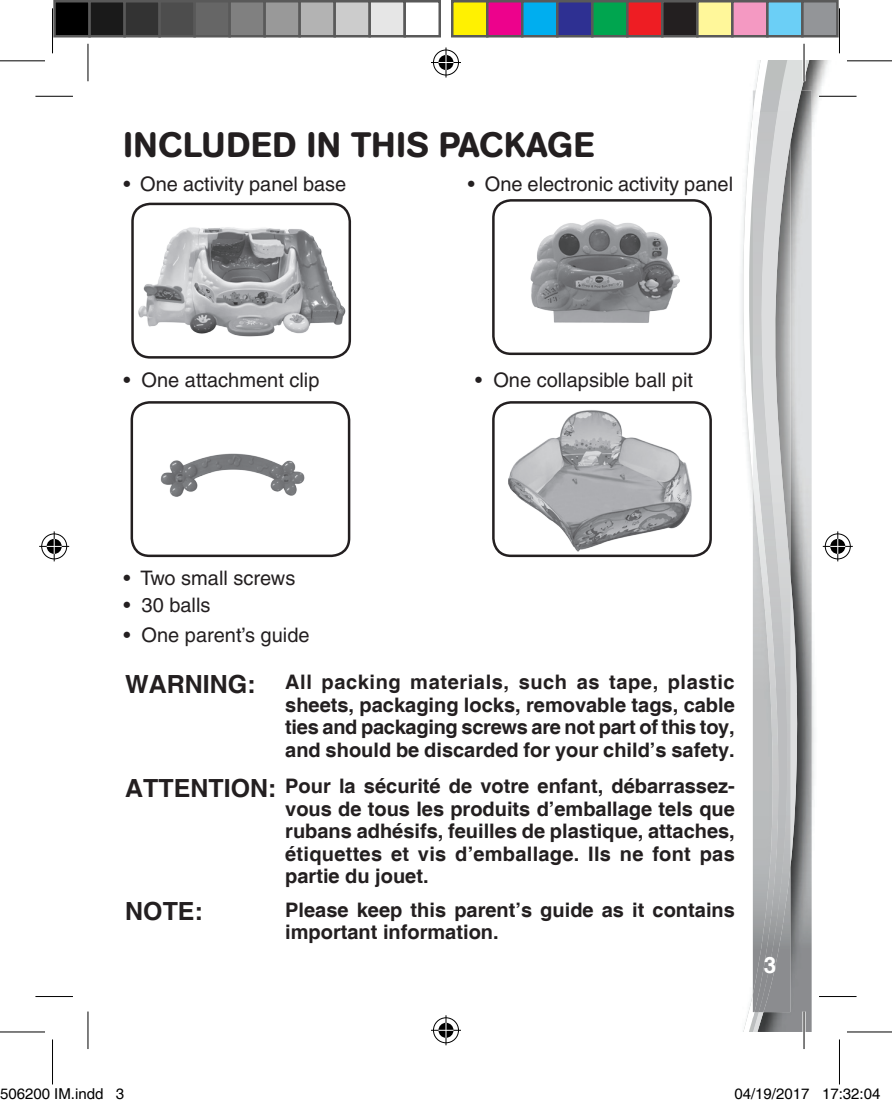
<style>
.page{position:relative;width:892px;height:1107px;background:#fff}
.page>*{position:absolute;margin:0;border:0;box-sizing:border-box;transform-origin:0 0}
.t1{font:500 35px "AG Book Rounded";letter-spacing:.02em;color:#231f20}
.t2{font:700 25px "Helvetica";color:#231f20}
.t3{font:700 22.5px "Helvetica";color:#fff}
.t4{font:700 20px/22.5px "Helvetica";color:#231f20;text-align:justify}
.t5{font:500 20px "Helvetica";color:#231f20}
.t6{font:15px "Helvetica";color:#000}
.s1{font-size:25px}
.s2{font-weight:500;font-size:27.5px}
</style>
<div class="page">
<svg style="left:797px;top:61px;width:23px;height:971px"></svg>
<img style="left:801px;top:90px;width:10px;height:942px">
<svg style="left:781px;top:90px;width:20px;height:942px;background:#a2a3a4"></svg>
<img style="left:788px;top:112px;width:2px;height:900px">
<img style="left:781px;top:112px;width:7px;height:900px">
<svg style="left:742px;top:61px;width:39px;height:971px"></svg>
<img style="left:753px;top:112px;width:27px;height:900px">
<div style="left:492px;top:401px;width:220px;height:156px;border:2px solid #231f20;border-radius:18px"></div>
<div style="left:492px;top:199px;width:220px;height:156px;border:2px solid #231f20;border-radius:18px"></div>
<div style="left:131px;top:401px;width:219px;height:156px;border:2px solid #231f20;border-radius:18px"></div>
<img style="left:134px;top:204px;width:218px;height:155px">
<img style="left:530px;top:219px;width:150px;height:104px">
<img style="left:138px;top:404px;width:167px;height:93px">
<img style="left:508px;top:410px;width:184px;height:142px">
<hr style="left:819px;top:95px;width:37px;height:3px;background:#fff">
<hr style="left:819px;top:995px;width:37px;height:3px;background:#fff">
<hr style="left:802px;top:44px;width:3px;height:37px;background:#fff">
<hr style="left:802px;top:1011px;width:3px;height:38px;background:#fff">
<hr style="left:35px;top:96px;width:38px;height:1px;background:#000">
<hr style="left:819px;top:96px;width:37px;height:1px;background:#000">
<hr style="left:35px;top:996px;width:38px;height:1px;background:#000">
<hr style="left:819px;top:996px;width:37px;height:1px;background:#000">
<hr style="left:88px;top:44px;width:1px;height:37px;background:#000">
<hr style="left:88px;top:1011px;width:1px;height:38px;background:#000">
<hr style="left:803px;top:44px;width:1px;height:37px;background:#000">
<hr style="left:803px;top:1011px;width:1px;height:38px;background:#000">
<hr style="left:0;top:60px;width:45px;height:1px;background:#000">
<hr style="left:847px;top:60px;width:45px;height:1px;background:#000">
<hr style="left:0;top:1031px;width:45px;height:1px;background:#000">
<hr style="left:847px;top:1031px;width:45px;height:1px;background:#000">
<hr style="left:52px;top:8px;width:1px;height:45px;background:#000">
<hr style="left:52px;top:1039px;width:1px;height:45px;background:#000">
<hr style="left:839px;top:8px;width:1px;height:45px;background:#000">
<hr style="left:839px;top:1039px;width:1px;height:45px;background:#000">
<div style="left:432px;top:48px;width:28px;height:29px;border:3px solid #fff;border-radius:50%"></div>
<hr style="left:431px;top:61px;width:30px;height:3px;background:#fff">
<hr style="left:444px;top:47px;width:3px;height:30px;background:#fff">
<div style="left:437px;top:53px;width:18px;height:19px;border:3px solid #fff;border-radius:50%"></div>
<div style="left:433px;top:50px;width:26px;height:25px;border:1px solid #000;border-radius:50%"></div>
<hr style="left:431px;top:62px;width:30px;height:1px;background:#000">
<hr style="left:445px;top:47px;width:1px;height:30px;background:#000">
<svg style="left:438px;top:55px;width:15px;height:15px"></svg>
<div style="left:432px;top:1016px;width:28px;height:28px;border:3px solid #fff;border-radius:50%"></div>
<svg style="left:431px;top:1028px;width:30px;height:4px"></svg>
<hr style="left:444px;top:1015px;width:3px;height:30px;background:#fff">
<div style="left:437px;top:1021px;width:18px;height:18px;border:3px solid #fff;border-radius:50%"></div>
<div style="left:433px;top:1017px;width:26px;height:26px;border:1px solid #000;border-radius:50%"></div>
<hr style="left:431px;top:1030px;width:30px;height:1px;background:#000">
<hr style="left:445px;top:1015px;width:1px;height:30px;background:#000">
<svg style="left:438px;top:1022px;width:15px;height:15px"></svg>
<div style="left:40px;top:532px;width:28px;height:28px;border:3px solid #fff;border-radius:50%"></div>
<hr style="left:39px;top:545px;width:30px;height:3px;background:#fff">
<hr style="left:53px;top:531px;width:3px;height:30px;background:#fff">
<div style="left:45px;top:537px;width:18px;height:18px;border:3px solid #fff;border-radius:50%"></div>
<div style="left:41px;top:533px;width:26px;height:26px;border:1px solid #000;border-radius:50%"></div>
<hr style="left:39px;top:546px;width:30px;height:1px;background:#000">
<hr style="left:54px;top:531px;width:1px;height:30px;background:#000">
<svg style="left:47px;top:539px;width:15px;height:15px"></svg>
<div style="left:823px;top:532px;width:28px;height:28px;border:3px solid #fff;border-radius:50%"></div>
<hr style="left:822px;top:545px;width:30px;height:3px;background:#fff">
<hr style="left:836px;top:531px;width:3px;height:30px;background:#fff">
<div style="left:828px;top:537px;width:18px;height:18px;border:3px solid #fff;border-radius:50%"></div>
<div style="left:825px;top:533px;width:25px;height:26px;border:1px solid #000;border-radius:50%"></div>
<hr style="left:822px;top:546px;width:30px;height:1px;background:#000">
<hr style="left:837px;top:531px;width:1px;height:30px;background:#000">
<svg style="left:830px;top:539px;width:15px;height:15px"></svg>
<div style="left:55px;top:1px;width:35px;height:35px;background:#000"></div>
<div style="left:53px;top:0;width:38px;height:37px;border:2px solid #595959"></div>
<div style="left:90px;top:1px;width:35px;height:35px;background:#1a1a1a"></div>
<div style="left:88px;top:0;width:38px;height:37px;border:2px solid #595959"></div>
<div style="left:125px;top:1px;width:35px;height:35px;background:#333"></div>
<div style="left:123px;top:0;width:38px;height:37px;border:2px solid #595959"></div>
<div style="left:160px;top:1px;width:35px;height:35px;background:#4d4d4d"></div>
<div style="left:158px;top:0;width:38px;height:37px;border:2px solid #595959"></div>
<div style="left:195px;top:1px;width:35px;height:35px;background:#666"></div>
<div style="left:193px;top:0;width:38px;height:37px;border:2px solid #595959"></div>
<div style="left:230px;top:1px;width:35px;height:35px;background:#808080"></div>
<div style="left:228px;top:0;width:38px;height:37px;border:2px solid #595959"></div>
<div style="left:265px;top:1px;width:35px;height:35px;background:#999"></div>
<div style="left:263px;top:0;width:38px;height:37px;border:2px solid #595959"></div>
<div style="left:300px;top:1px;width:35px;height:35px;background:#b3b3b3"></div>
<div style="left:298px;top:0;width:38px;height:37px;border:2px solid #595959"></div>
<div style="left:335px;top:1px;width:35px;height:35px;background:#ccc"></div>
<div style="left:333px;top:0;width:38px;height:37px;border:2px solid #595959"></div>
<div style="left:370px;top:1px;width:35px;height:35px;background:#e6e6e6"></div>
<div style="left:368px;top:0;width:38px;height:37px;border:2px solid #595959"></div>
<div style="left:403px;top:0;width:38px;height:37px;border:2px solid #595959"></div>
<div style="left:452px;top:1px;width:35px;height:35px;background:#fff101"></div>
<div style="left:451px;top:0;width:37px;height:37px;border:2px solid #595959"></div>
<div style="left:487px;top:1px;width:35px;height:35px;background:#ed028c"></div>
<div style="left:486px;top:0;width:37px;height:37px;border:2px solid #595959"></div>
<div style="left:522px;top:1px;width:35px;height:35px;background:#00aeef"></div>
<div style="left:521px;top:0;width:37px;height:37px;border:2px solid #595959"></div>
<div style="left:557px;top:1px;width:35px;height:35px;background:#2e3092"></div>
<div style="left:556px;top:0;width:37px;height:37px;border:2px solid #595959"></div>
<div style="left:592px;top:1px;width:35px;height:35px;background:#00a54f"></div>
<div style="left:591px;top:0;width:37px;height:37px;border:2px solid #595959"></div>
<div style="left:627px;top:1px;width:35px;height:35px;background:#ee1d23"></div>
<div style="left:626px;top:0;width:37px;height:37px;border:2px solid #595959"></div>
<div style="left:662px;top:1px;width:35px;height:35px;background:#231f20"></div>
<div style="left:661px;top:0;width:37px;height:37px;border:2px solid #595959"></div>
<div style="left:697px;top:1px;width:35px;height:35px;background:#fff79a"></div>
<div style="left:696px;top:0;width:37px;height:37px;border:2px solid #595959"></div>
<div style="left:732px;top:1px;width:35px;height:35px;background:#f499c2"></div>
<div style="left:731px;top:0;width:37px;height:37px;border:2px solid #595959"></div>
<div style="left:767px;top:1px;width:35px;height:35px;background:#6bcff6"></div>
<div style="left:766px;top:0;width:37px;height:37px;border:2px solid #595959"></div>
<div style="left:802px;top:1px;width:35px;height:35px;background:#939598"></div>
<div style="left:801px;top:0;width:37px;height:37px;border:2px solid #595959"></div>
<h1 class="t1" style="left:123px;top:124px;width:472px">INCLUDED IN THIS PACKAGE</h1>
<p class="t5" style="left:123px;top:172px;width:224px">• One activity panel base</p>
<p class="t5" style="left:468px;top:172px;width:267px">• One electronic activity panel</p>
<p class="t5" style="left:123px;top:368px;width:197px">• One attachment clip</p>
<p class="t5" style="left:475px;top:368px;width:219px">• One collapsible ball pit</p>
<p class="t5" style="left:123px;top:566px;width:173px">• Two small screws</p>
<p class="t5" style="left:123px;top:593px;width:89px">• 30 balls</p>
<p class="t5" style="left:123px;top:623px;width:188px">• One parent’s guide</p>
<p class="t4" style="left:285px;top:672px;width:451px;text-indent:-160px"><span class="s1">WARNING:</span> All packing materials, such as tape, plastic sheets, packaging locks, removable tags, cable ties and packaging screws are not part of this toy, and should be discarded for your child’s safety.</p>
<p class="t4" style="left:285px;top:776px;width:451px;text-indent:-160px"><span class="s1">ATTENTION:</span> Pour la sécurité de votre enfant, débarrassez&shy;vous de tous les produits d’emballage tels que rubans adhésifs, feuilles de plastique, attaches, étiquettes et vis d’emballage. Ils ne font pas partie du jouet.</p>
<p class="t2" style="left:125px;top:896px;width:79px">NOTE:</p>
<p class="t4" style="left:285px;top:899px;width:451px">Please keep this parent’s guide as it contains important information.</p>
<p class="t3" style="left:763px;top:951px;width:23px">3<span class="s2">3</span></p>
<p class="t6" style="left:0;top:1085px;width:126px">506200 IM.indd 3</p>
<p class="t6" style="left:734px;top:1085px;width:147px">04/19/2017 17:32:04</p>
</div>
